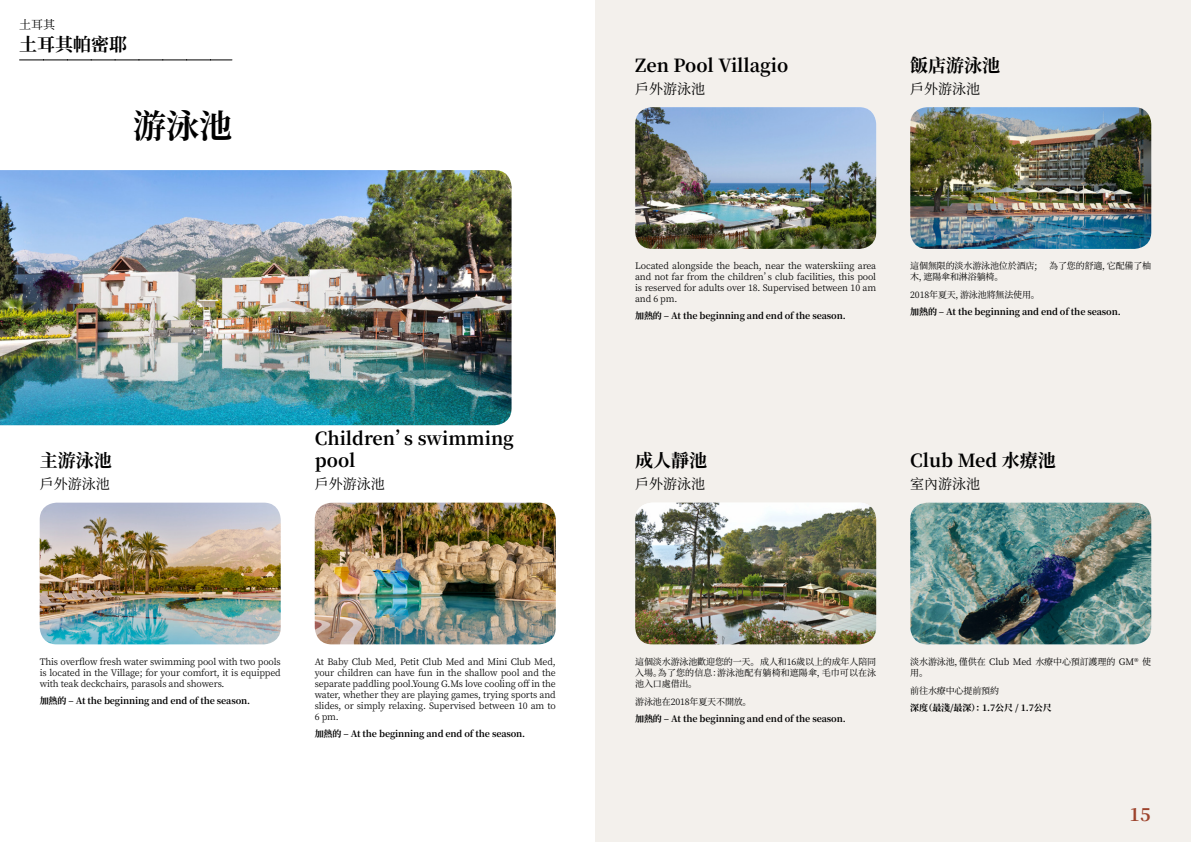
<style>
.page{position:relative;width:1191px;height:842px;background:#fff}
.page>*{position:absolute;margin:0;border:0;box-sizing:border-box;transform-origin:0 0}
.t1{font:700 33px "Noto Serif SC";color:#000}
.t2{font:700 18px/22px "Noto Serif SC";color:#000}
.t3{font:700 18px "Noto Serif SC";color:#9d432c}
.t4{font:14px "Noto Serif SC";color:#000}
.t5{font:12px "Noto Serif SC";color:#000}
.t6{font:9px/11px "Noto Serif SC";letter-spacing:-.015em;color:#000;text-align:justify}
.t7{font:700 9px "Noto Serif SC";letter-spacing:-.015em;color:#000}
</style>
<div class="page">
<div style="left:595px;top:0;width:596px;height:842px;background:#f3f0ec"></div>
<img style="left:0;top:170px;width:511px;height:255px">
<img style="left:40px;top:503px;width:241px;height:141px">
<img style="left:315px;top:503px;width:241px;height:141px">
<img style="left:635px;top:107px;width:241px;height:142px">
<img style="left:910px;top:107px;width:241px;height:142px">
<img style="left:635px;top:503px;width:241px;height:141px">
<img style="left:910px;top:503px;width:241px;height:141px">
<svg style="left:20px;top:60px;width:212px;height:1px"></svg>
<h3 class="t5" style="left:19px;top:17px;width:37px">土耳其</h3>
<h2 class="t2" style="left:19px;top:33px;width:110px">土耳其帕密耶</h2>
<h1 class="t1" style="left:133px;top:107px;width:100px">游泳池</h1>
<h2 class="t2" style="left:40px;top:450px;width:73px">主游泳池</h2>
<h3 class="t4" style="left:40px;top:476px;width:71px">戶外游泳池</h3>
<h2 class="t2" style="left:315px;top:428px;width:201px">Children’s swimming pool</h2>
<h3 class="t4" style="left:315px;top:476px;width:71px">戶外游泳池</h3>
<p class="t6" style="left:40px;top:656px;width:242px">This overflow fresh water swimming pool with two pools is located in the Village; for your comfort, it is equipped with teak deckchairs, parasols and showers.</p>
<p class="t7" style="left:40px;top:695px;width:212px">加熱的 – At the beginning and end of the season.</p>
<p class="t6" style="left:315px;top:656px;width:242px">At Baby Club Med, Petit Club Med and Mini Club Med, your children can have fun in the shallow pool and the separate paddling pool.Young G.Ms love cooling off in the water, whether they are playing games, trying sports and slides, or simply relaxing. Supervised between 10 am to 6 pm.</p>
<p class="t7" style="left:315px;top:728px;width:212px">加熱的 – At the beginning and end of the season.</p>
<h2 class="t2" style="left:635px;top:55px;width:154px">Zen Pool Villagio</h2>
<h3 class="t4" style="left:635px;top:81px;width:71px">戶外游泳池</h3>
<h2 class="t2" style="left:910px;top:55px;width:91px">飯店游泳池</h2>
<h3 class="t4" style="left:910px;top:81px;width:71px">戶外游泳池</h3>
<p class="t6" style="left:635px;top:261px;width:242px">Located alongside the beach, near the waterskiing area and not far from the children’s club facilities, this pool is reserved for adults over 18. Supervised between 10 am and 6 pm.</p>
<p class="t7" style="left:635px;top:311px;width:212px">加熱的 – At the beginning and end of the season.</p>
<p class="t6" style="left:910px;top:261px;width:129px">這個無限的淡水游泳池位於酒店;</p>
<p class="t6" style="left:1049px;top:261px;width:104px">為了您的舒適，它配備了柚</p>
<p class="t6" style="left:910px;top:268px;width:131px;line-height:18.1px">木，遮陽傘和淋浴躺椅。<br>2018年夏天，游泳池將無法使用。</p>
<p class="t7" style="left:910px;top:307px;width:212px">加熱的 – At the beginning and end of the season.</p>
<h2 class="t2" style="left:635px;top:450px;width:73px">成人靜池</h2>
<h3 class="t4" style="left:635px;top:476px;width:71px">戶外游泳池</h3>
<h2 class="t2" style="left:910px;top:450px;width:147px">Club Med 水療池</h2>
<h3 class="t4" style="left:910px;top:476px;width:71px">室內游泳池</h3>
<p class="t6" style="left:635px;top:656px;width:242px">這個淡水游泳池歡迎您的一天。 成人和16歲以上的成年人陪同入場。為了您的信息：游泳池配有躺椅和遮陽傘，毛巾可以在泳池入口處借出。</p>
<p class="t6" style="left:635px;top:696px;width:118px">游泳池在2018年夏天不開放。</p>
<p class="t7" style="left:635px;top:713px;width:212px">加熱的 – At the beginning and end of the season.</p>
<p class="t6" style="left:910px;top:656px;width:242px">淡水游泳池，僅供在 Club Med 水療中心預訂護理的 GM® 使用。</p>
<p class="t6" style="left:910px;top:685px;width:90px">前往水療中心提前預約</p>
<p class="t7" style="left:910px;top:702px;width:143px">深度（最淺/最深）：1.7公尺 / 1.7公尺</p>
<h2 class="t3" style="left:1129px;top:804px;width:23px">15</h2>
</div>
